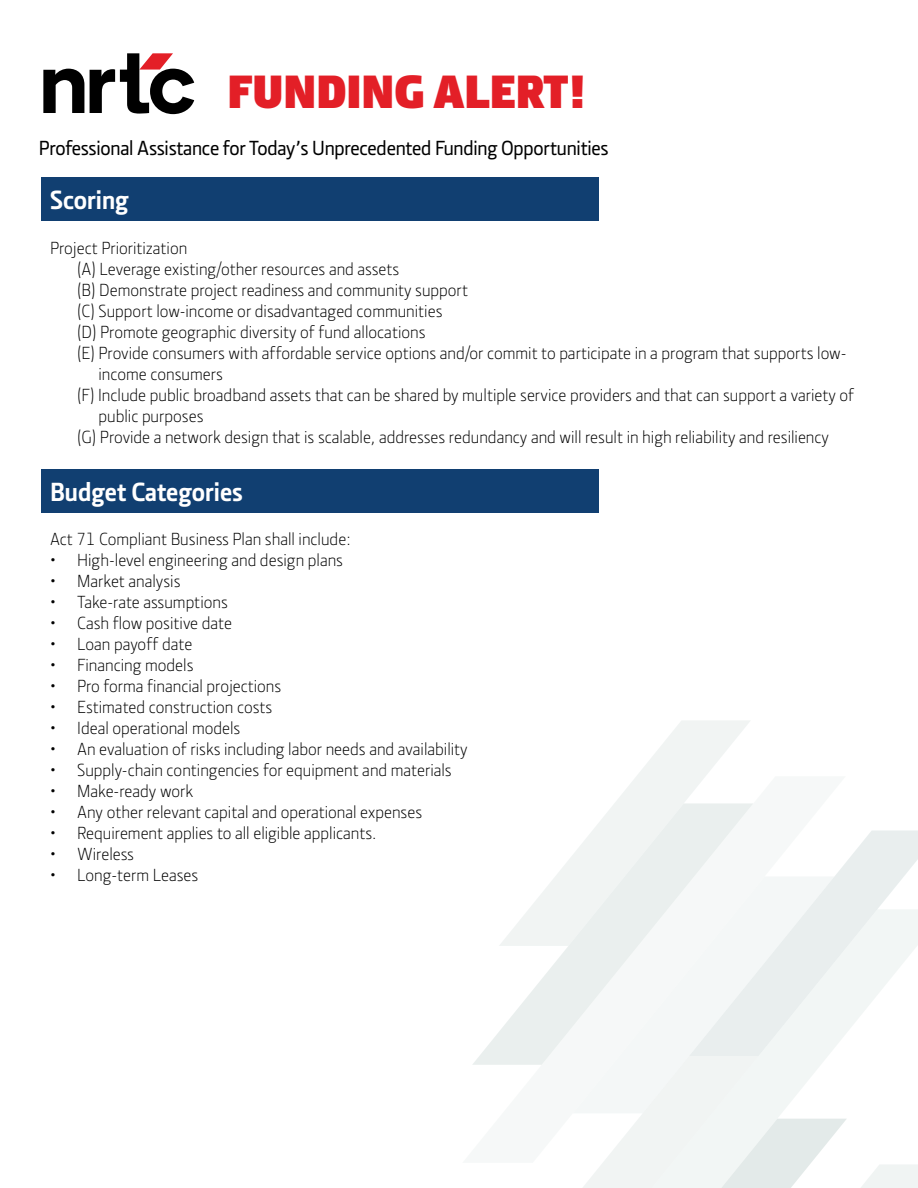
<style>
.page{position:relative;width:918px;height:1188px;background:#fff}
.page>*{position:absolute;margin:0;border:0;box-sizing:border-box;transform-origin:0 0}
.t1{font:900 48px "Section";color:#e31f27}
.t2{font:700 27px "Section";color:#fff}
.t3{font:500 21px "Section";letter-spacing:-.01em;color:#000}
.t4{font:300 18px "Section";color:#000}
</style>
<div class="page">
<svg style="left:615px;top:721px;width:135px;height:82px;fill:#f1f4f3"></svg>
<svg style="left:834px;top:830px;width:84px;height:79px;fill:#e9eeee"></svg>
<svg style="left:834px;top:909px;width:84px;height:139px;fill:#f2f6f5"></svg>
<svg style="left:473px;top:803px;width:280px;height:262px"></svg>
<svg style="left:505px;top:1056px;width:413px;height:132px"></svg>
<svg style="left:573px;top:876px;width:261px;height:237px;fill:#f4f7f7"></svg>
<svg style="left:43px;top:69px;width:41px;height:44px"></svg>
<svg style="left:90px;top:53px;width:104px;height:61px"></svg>
<div style="left:41px;top:469px;width:557px;height:43px;background:#113f71"></div>
<div style="left:41px;top:178px;width:557px;height:43px;background:#113f71"></div>
<h1 class="t1" style="left:227px;top:60px;width:361px">FUNDING ALERT!</h1>
<p class="t3" style="left:39px;top:135px;width:571px">Professional Assistance for Today’s Unprecedented Funding Opportunities</p>
<h2 class="t2" style="left:50px;top:183px;width:80px">Scoring</h2>
<p class="t4" style="left:50px;top:237px;width:139px">Project Prioritization</p>
<p class="t4" style="left:77px;top:258px;width:324px">(A) Leverage existing/other resources and assets</p>
<p class="t4" style="left:77px;top:279px;width:392px">(B) Demonstrate project readiness and community support</p>
<p class="t4" style="left:77px;top:300px;width:367px">(C) Support low-income or disadvantaged communities</p>
<p class="t4" style="left:77px;top:321px;width:350px">(D) Promote geographic diversity of fund allocations</p>
<p class="t4" style="left:77px;top:342px;width:771px">(E) Provide consumers with affordable service options and/or commit to participate in a program that supports low-</p>
<p class="t4" style="left:99px;top:363px;width:126px">income consumers</p>
<p class="t4" style="left:77px;top:384px;width:779px">(F) Include public broadband assets that can be shared by multiple service providers and that can support a variety of</p>
<p class="t4" style="left:99px;top:405px;width:107px">public purposes</p>
<p class="t4" style="left:77px;top:426px;width:753px">(G) Provide a network design that is scalable, addresses redundancy and will result in high reliability and resiliency</p>
<h2 class="t2" style="left:50px;top:475px;width:194px">Budget Categories</h2>
<p class="t4" style="left:50px;top:529px;width:302px">Act 71 Compliant Business Plan shall include:</p>
<p class="t4" style="left:50px;top:550px;width:294px">• High-level engineering and design plans</p>
<p class="t4" style="left:50px;top:571px;width:132px">• Market analysis</p>
<p class="t4" style="left:50px;top:592px;width:179px">• Take-rate assumptions</p>
<p class="t4" style="left:50px;top:613px;width:183px">• Cash flow positive date</p>
<p class="t4" style="left:50px;top:634px;width:144px">• Loan payoff date</p>
<p class="t4" style="left:50px;top:655px;width:145px">• Financing models</p>
<p class="t4" style="left:50px;top:676px;width:233px">• Pro forma financial projections</p>
<p class="t4" style="left:50px;top:697px;width:224px">• Estimated construction costs</p>
<p class="t4" style="left:50px;top:718px;width:192px">• Ideal operational models</p>
<p class="t4" style="left:50px;top:739px;width:419px">• An evaluation of risks including labor needs and availability</p>
<p class="t4" style="left:50px;top:760px;width:403px">• Supply-chain contingencies for equipment and materials</p>
<p class="t4" style="left:50px;top:781px;width:145px">• Make-ready work</p>
<p class="t4" style="left:50px;top:802px;width:374px">• Any other relevant capital and operational expenses</p>
<p class="t4" style="left:50px;top:823px;width:328px">• Requirement applies to all eligible applicants.</p>
<p class="t4" style="left:50px;top:844px;width:85px">• Wireless</p>
<p class="t4" style="left:50px;top:865px;width:150px">• Long-term Leases</p>
</div>
